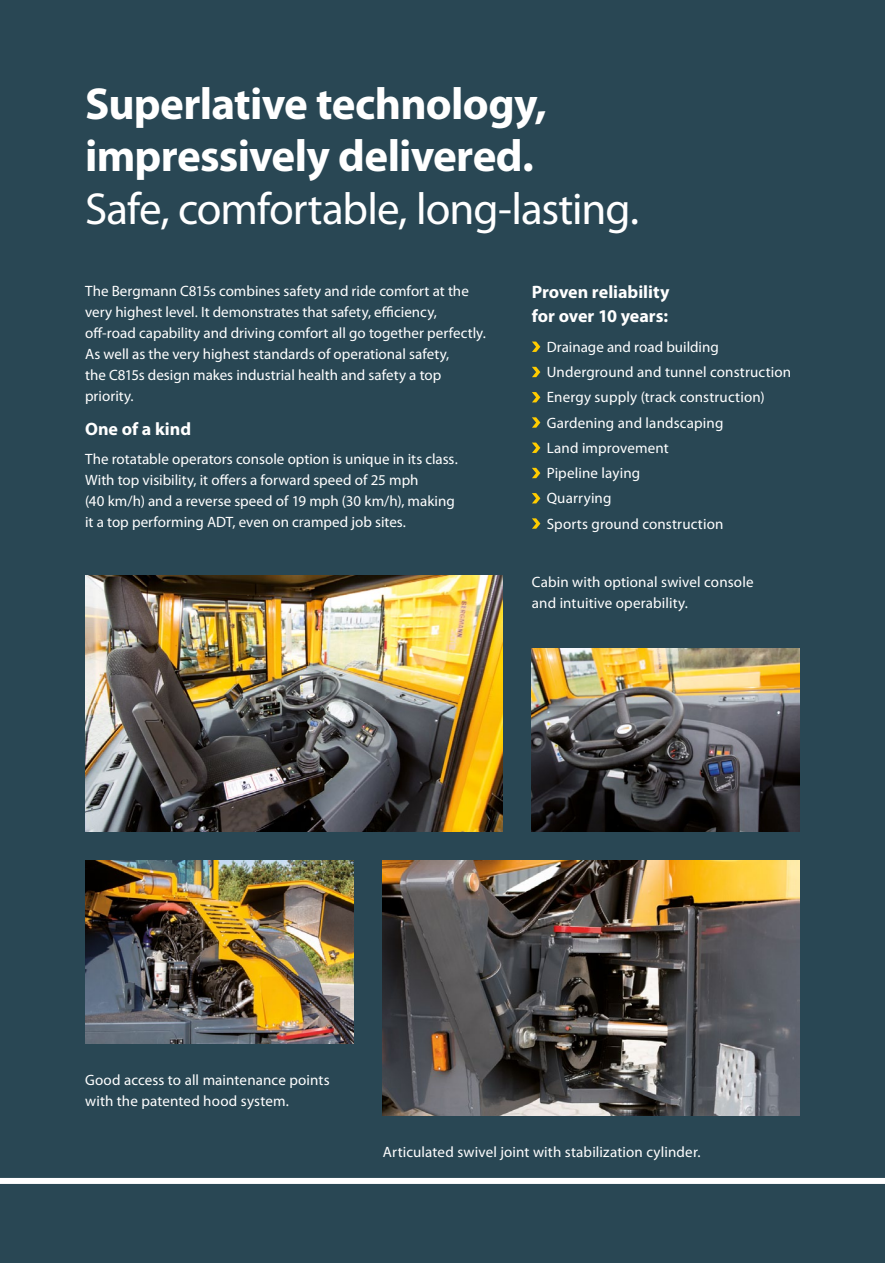
<style>
.page{position:relative;width:885px;height:1263px;background:#fff}
.page>*{position:absolute;margin:0;border:0;box-sizing:border-box;transform-origin:0 0}
.t1{font:700 45px/52.5px "Myriad Pro";letter-spacing:-.015em;color:#fff}
.t2{font:45px "Myriad Pro";letter-spacing:-.02em;color:#fff}
.t3{font:700 18px/24px "Myriad Pro";color:#fff}
.t4{font:15px/21px "Myriad Pro";letter-spacing:.005em;color:#fff}
</style>
<div class="page">
<div style="left:0;top:0;width:884px;height:1199px;background:#294754"></div>
<img style="left:383px;top:860px;width:416px;height:256px">
<img style="left:85px;top:861px;width:268px;height:182px">
<img style="left:531px;top:648px;width:268px;height:183px">
<img style="left:85px;top:576px;width:417px;height:255px">
<div style="left:0;top:1183px;width:884px;height:80px;background:#294754"></div>
<div style="left:0;top:1178px;width:884px;height:6px;background:#fff"></div>
<svg style="left:532px;top:342px;width:8px;height:10px"></svg>
<svg style="left:532px;top:367px;width:8px;height:10px"></svg>
<svg style="left:532px;top:392px;width:8px;height:10px"></svg>
<svg style="left:532px;top:417px;width:8px;height:11px"></svg>
<svg style="left:532px;top:443px;width:8px;height:10px"></svg>
<svg style="left:532px;top:468px;width:8px;height:10px"></svg>
<svg style="left:532px;top:493px;width:8px;height:10px"></svg>
<svg style="left:532px;top:518px;width:8px;height:11px"></svg>
<h1 class="t1" style="left:85px;top:76px;width:463px">Superlative technology, impressively delivered.</h1>
<h1 class="t2" style="left:85px;top:181px;width:555px">Safe, comfortable, long-lasting.</h1>
<p class="t4" style="left:85px;top:280px;width:402px">The Bergmann C815s combines safety and ride comfort at the very highest level. It demonstrates that safety, efficiency, off-road capability and driving comfort all go together perfectly.<br>As well as the very highest standards of operational safety,<br>the C815s design makes industrial health and safety a top priority.</p>
<p class="t3" style="left:85px;top:416px;width:107px">One of a kind</p>
<p class="t4" style="left:85px;top:449px;width:374px">The rotatable operators console option is unique in its class.<br>With top visibility, it offers a forward speed of 25 mph<br>(40 km/h) and a reverse speed of 19 mph (30 km/h), making it a top performing ADT, even on cramped job sites.</p>
<p class="t3" style="left:531px;top:280px;width:139px">Proven reliability for over 10 years:</p>
<p class="t4" style="left:546px;top:334px;width:246px;line-height:25.2px">Drainage and road building<br>Underground and tunnel construction<br>Energy supply (track construction)<br>Gardening and landscaping<br>Land improvement<br>Pipeline laying<br>Quarrying<br>Sports ground construction</p>
<p class="t4" style="left:531px;top:571px;width:223px">Cabin with optional swivel console and intuitive operability.</p>
<p class="t4" style="left:85px;top:1069px;width:246px">Good access to all maintenance points with the patented hood system.</p>
<p class="t4" style="left:383px;top:1141px;width:319px">Articulated swivel joint with stabilization cylinder.</p>
</div>
